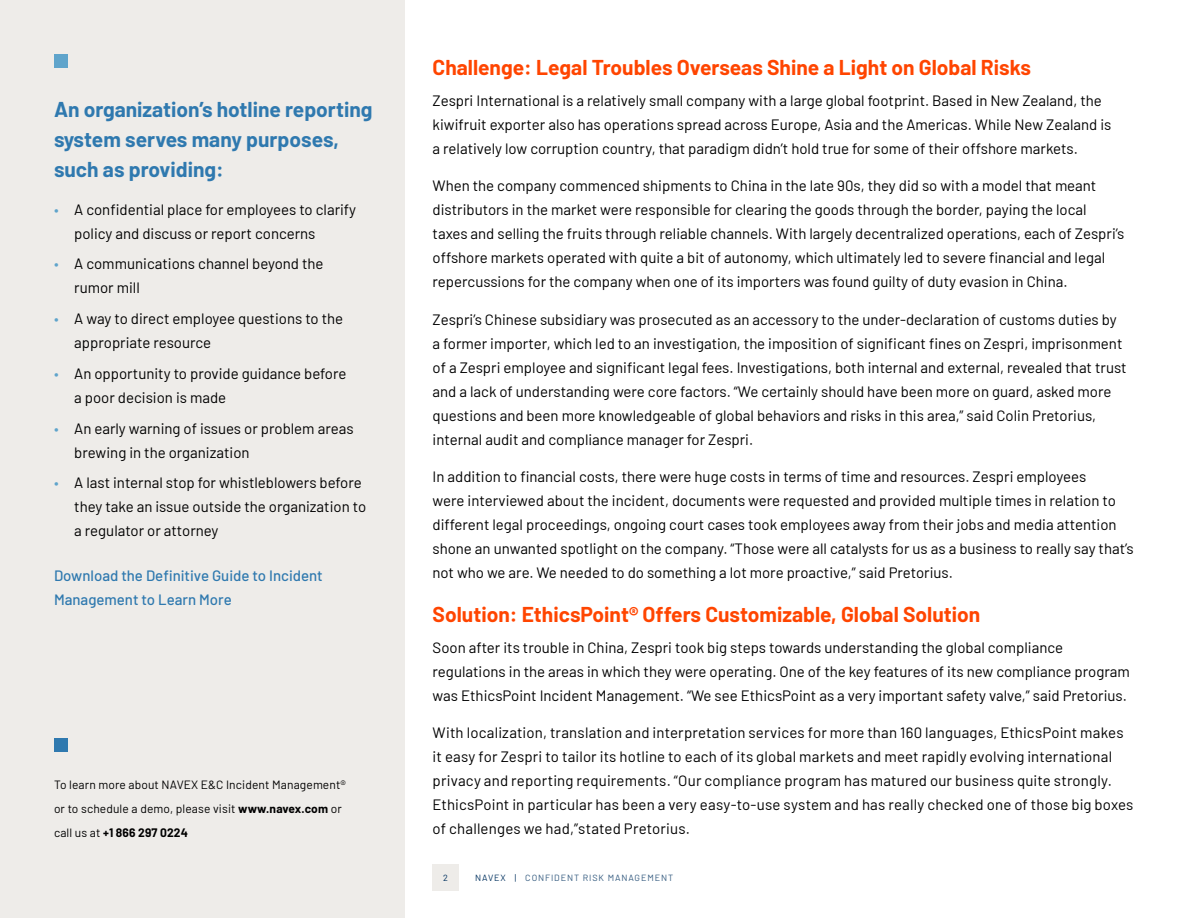
<style>
.page{position:relative;width:1188px;height:918px;background:#fff}
.page>*{position:absolute;margin:0;border:0;box-sizing:border-box;transform-origin:0 0}
.t1{font:700 21px "Barlow";color:#ff4500}
.t2{font:700 21px/30px "Barlow";color:#2f79af}
.t3{font:15px/24px "Barlow";color:#000}
.t4{font:500 15px/24px "Barlow";color:#2f79af}
.t5{font:12px/24px "Barlow";letter-spacing:.01em;color:#000}
.t6{font:9px "Barlow";letter-spacing:.1em;color:#335a7f}
.t7{font:9px "Barlow";color:#00315f}
.s1{color:#5fa4cb}
.s2{font-weight:700}
.s3{color:#00315f}
</style>
<div class="page">
<div style="left:0;top:0;width:405px;height:918px;background:#eeece9"></div>
<div style="left:432px;top:864px;width:27px;height:27px;background:#eeece9"></div>
<div style="left:54px;top:738px;width:14px;height:14px;background:#2f79af"></div>
<div style="left:54px;top:54px;width:14px;height:14px;background:#5fa4cb"></div>
<h1 class="t2" style="left:54px;top:93px;width:320px">An organization’s hotline reporting system serves many purposes, such as providing:</h1>
<p class="t3" style="left:74px;top:196px;width:283px;text-indent:-20px"><span class="s1">•</span> A confidential place for employees to clarify policy and discuss or report concerns</p>
<p class="t3" style="left:74px;top:251px;width:251px;text-indent:-20px"><span class="s1">•</span> A communications channel beyond the rumor mill</p>
<p class="t3" style="left:74px;top:306px;width:270px;text-indent:-20px"><span class="s1">•</span> A way to direct employee questions to the appropriate resource</p>
<p class="t3" style="left:74px;top:360px;width:274px;text-indent:-20px"><span class="s1">•</span> An opportunity to provide guidance before a poor decision is made</p>
<p class="t3" style="left:74px;top:415px;width:281px;text-indent:-20px"><span class="s1">•</span> An early warning of issues or problem areas brewing in the organization</p>
<p class="t3" style="left:74px;top:470px;width:293px;text-indent:-20px"><span class="s1">•</span> A last internal stop for whistleblowers before they take an issue outside the organization to a regulator or attorney</p>
<p class="t4" style="left:54px;top:562px;width:270px">Download the Definitive Guide to Incident<br>Management to Learn More</p>
<p class="t5" style="left:54px;top:772px;width:293px">To learn more about NAVEX E&amp;C Incident Management® or to schedule a demo, please visit <span class="s2">www.navex.com</span> or call us at <span class="s2">+1 866 297 0224</span></p>
<h1 class="t1" style="left:433px;top:52px;width:600px">Challenge: Legal Troubles Overseas Shine a Light on Global Risks</h1>
<p class="t3" style="left:433px;top:87px;width:680px">Zespri International is a relatively small company with a large global footprint. Based in New Zealand, the kiwifruit exporter also has operations spread across Europe, Asia and the Americas. While New Zealand is a relatively low corruption country, that paradigm didn’t hold true for some of their offshore markets.</p>
<p class="t3" style="left:433px;top:173px;width:693px">When the company commenced shipments to China in the late 90s, they did so with a model that meant distributors in the market were responsible for clearing the goods through the border, paying the local taxes and selling the fruits through reliable channels. With largely decentralized operations, each of Zespri’s offshore markets operated with quite a bit of autonomy, which ultimately led to severe financial and legal repercussions for the company when one of its importers was found guilty of duty evasion in China.</p>
<p class="t3" style="left:433px;top:306px;width:696px">Zespri’s Chinese subsidiary was prosecuted as an accessory to the under-declaration of customs duties by a former importer, which led to an investigation, the imposition of significant fines on Zespri, imprisonment of a Zespri employee and significant legal fees. Investigations, both internal and external, revealed that trust and a lack of understanding were core factors. “We certainly should have been more on guard, asked more questions and been more knowledgeable of global behaviors and risks in this area,” said Colin Pretorius, internal audit and compliance manager for Zespri.</p>
<p class="t3" style="left:433px;top:464px;width:703px">In addition to financial costs, there were huge costs in terms of time and resources. Zespri employees<br>were interviewed about the incident, documents were requested and provided multiple times in relation to different legal proceedings, ongoing court cases took employees away from their jobs and media attention shone an unwanted spotlight on the company. “Those were all catalysts for us as a business to really say that’s not who we are. We needed to do something a lot more proactive,” said Pretorius.</p>
<h1 class="t1" style="left:433px;top:599px;width:549px">Solution: EthicsPoint® Offers Customizable, Global Solution</h1>
<p class="t3" style="left:433px;top:634px;width:699px">Soon after its trouble in China, Zespri took big steps towards understanding the global compliance regulations in the areas in which they were operating. One of the key features of its new compliance program was EthicsPoint Incident Management. “We see EthicsPoint as a very important safety valve,” said Pretorius.</p>
<p class="t3" style="left:433px;top:719px;width:702px">With localization, translation and interpretation services for more than 160 languages, EthicsPoint makes it easy for Zespri to tailor its hotline to each of its global markets and meet rapidly evolving international privacy and reporting requirements. “Our compliance program has matured our business quite strongly.<br>EthicsPoint in particular has been a very easy-to-use system and has really checked one of those big boxes of challenges we had,”stated Pretorius.</p>
<p class="t7" style="left:443px;top:871px;width:6px">2</p>
<p class="t6" style="left:475px;top:871px;width:199px"><span class="s3">NAVEX |</span> CONFIDENT RISK MANAGEMENT</p>
</div>
